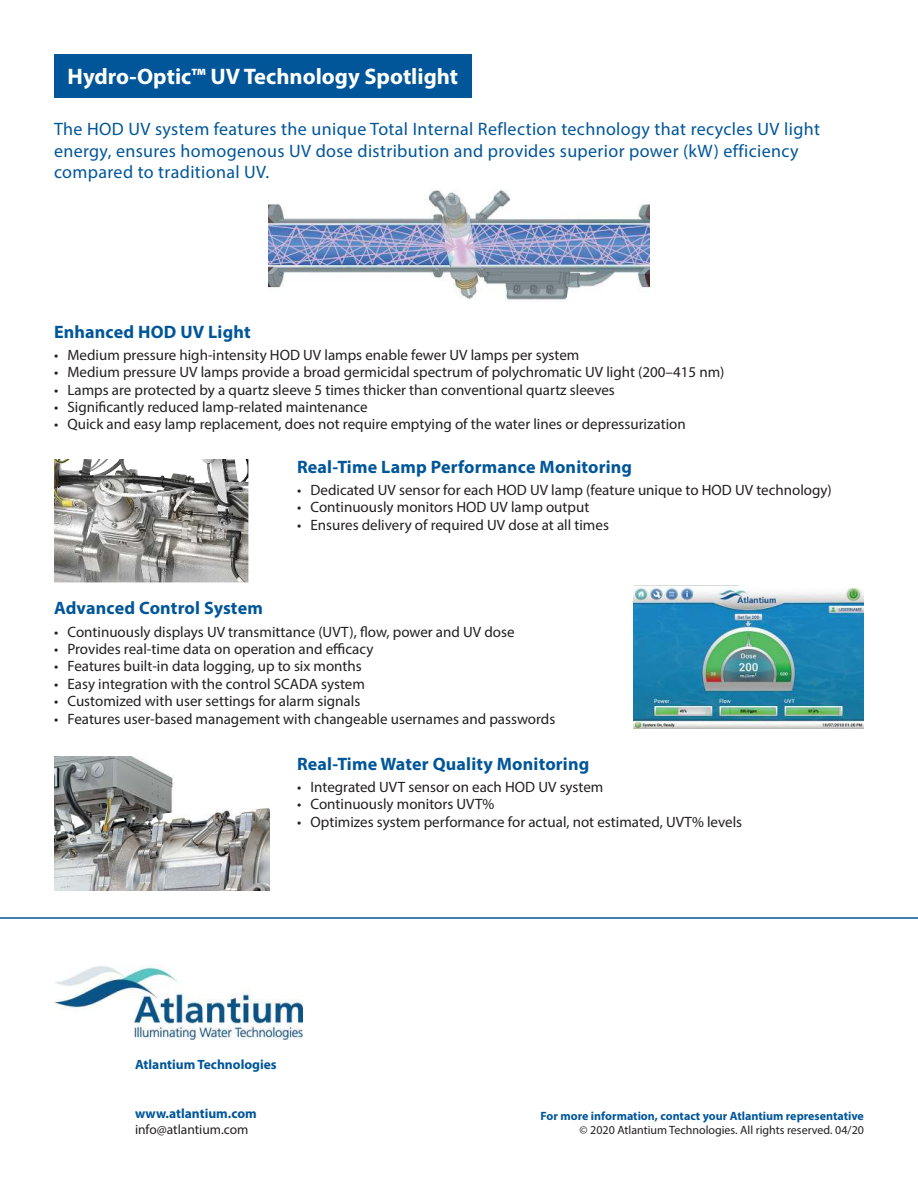
<style>
.page{position:relative;width:918px;height:1188px;background:#fff}
.page>*{position:absolute;margin:0;border:0;box-sizing:border-box;transform-origin:0 0}
.t1{font:700 22.5px "Myriad Pro";color:#fff}
.t2{font:18px/21.6px "Myriad Pro";letter-spacing:.02em;color:#005699}
.t3{font:700 18px "Myriad Pro";letter-spacing:.01em;color:#005699}
.t4{font:15px "Myriad Pro";color:#221f1f}
.t5{font:700 13.5px "Myriad Pro";color:#005699}
.t6{font:13.5px "Myriad Pro";color:#221f1f}
.t7{font:700 12px "Myriad Pro";color:#005699}
.t8{font:12px "Myriad Pro";color:#221f1f}
</style>
<div class="page">
<img style="left:54px;top:966px;width:248px;height:74px">
<div style="left:54px;top:54px;width:418px;height:44px;background:#005699"></div>
<hr style="left:0;top:917px;width:918px;height:2px;background:#005699">
<img style="left:634px;top:585px;width:230px;height:144px">
<img style="left:54px;top:459px;width:194px;height:123px">
<img style="left:54px;top:756px;width:216px;height:135px">
<img style="left:269px;top:189px;width:380px;height:111px">
<h1 class="t1" style="left:68px;top:68px;width:392px">Hydro-Optic™ UV Technology Spotlight</h1>
<p class="t2" style="left:54px;top:120px;width:768px">The HOD UV system features the unique Total Internal Reflection technology that recycles UV light energy, ensures homogenous UV dose distribution and provides superior power (kW) efficiency compared to traditional UV.</p>
<p class="t3" style="left:54px;top:325px;width:198px">Enhanced HOD UV Light</p>
<p class="t4" style="left:54px;top:349px;width:527px">• Medium pressure high-intensity HOD UV lamps enable fewer UV lamps per system</p>
<p class="t4" style="left:54px;top:366px;width:672px">• Medium pressure UV lamps provide a broad germicidal spectrum of polychromatic UV light (200–415 nm)</p>
<p class="t4" style="left:54px;top:384px;width:562px">• Lamps are protected by a quartz sleeve 5 times thicker than conventional quartz sleeves</p>
<p class="t4" style="left:54px;top:401px;width:315px">• Significantly reduced lamp-related maintenance</p>
<p class="t4" style="left:54px;top:418px;width:633px">• Quick and easy lamp replacement, does not require emptying of the water lines or depressurization</p>
<p class="t3" style="left:297px;top:460px;width:337px">Real-Time Lamp Performance Monitoring</p>
<p class="t4" style="left:297px;top:484px;width:536px">• Dedicated UV sensor for each HOD UV lamp (feature unique to HOD UV technology)</p>
<p class="t4" style="left:297px;top:501px;width:294px">• Continuously monitors HOD UV lamp output</p>
<p class="t4" style="left:297px;top:519px;width:313px">• Ensures delivery of required UV dose at all times</p>
<p class="t3" style="left:54px;top:601px;width:210px">Advanced Control System</p>
<p class="t4" style="left:54px;top:626px;width:462px">• Continuously displays UV transmittance (UVT), flow, power and UV dose</p>
<p class="t4" style="left:54px;top:643px;width:321px">• Provides real-time data on operation and efficacy</p>
<p class="t4" style="left:54px;top:660px;width:309px">• Features built-in data logging, up to six months</p>
<p class="t4" style="left:54px;top:678px;width:313px">• Easy integration with the control SCADA system</p>
<p class="t4" style="left:54px;top:695px;width:308px">• Customized with user settings for alarm signals</p>
<p class="t4" style="left:54px;top:713px;width:503px">• Features user-based management with changeable usernames and passwords</p>
<p class="t3" style="left:297px;top:757px;width:294px">Real-Time Water Quality Monitoring</p>
<p class="t4" style="left:297px;top:781px;width:308px">• Integrated UVT sensor on each HOD UV system</p>
<p class="t4" style="left:297px;top:798px;width:199px">• Continuously monitors UVT%</p>
<p class="t4" style="left:297px;top:816px;width:447px">• Optimizes system performance for actual, not estimated, UVT% levels</p>
<p class="t5" style="left:135px;top:1059px;width:143px">Atlantium Technologies</p>
<p class="t5" style="left:135px;top:1108px;width:123px">www.atlantium.com</p>
<p class="t6" style="left:135px;top:1124px;width:115px">info@atlantium.com</p>
<p class="t7" style="left:541px;top:1111px;width:325px">For more information, contact your Atlantium representative</p>
<p class="t8" style="left:580px;top:1125px;width:286px">© 2020 Atlantium Technologies. All rights reserved. 04/20</p>
</div>
